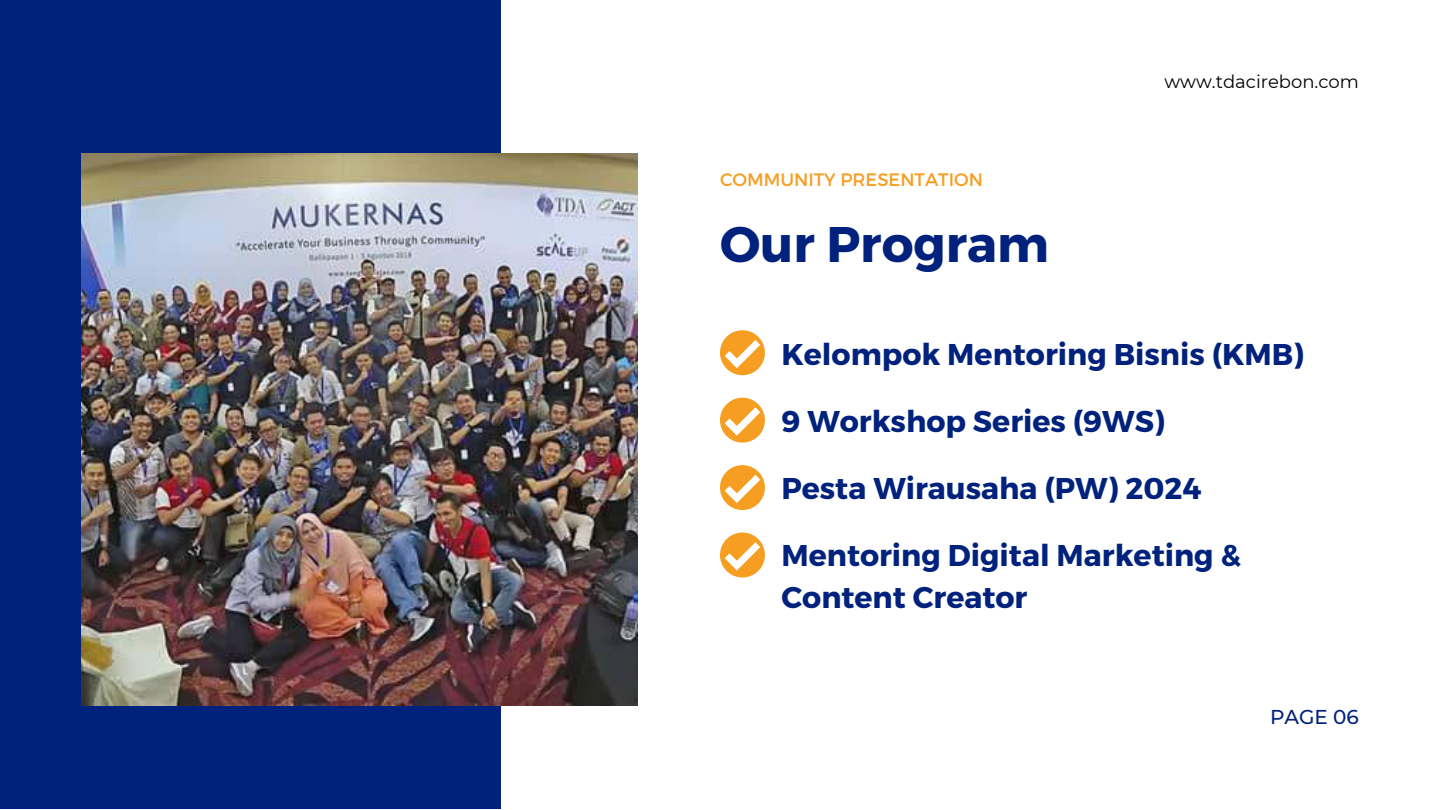
<style>
.page{position:relative;width:1440px;height:810px;background:#fff}
.page>*{position:absolute;margin:0;border:0;box-sizing:border-box;transform-origin:0 0}
.t1{font:700 50px "Montserrat";color:#00227c}
.t2{font:700 30px/42px "Montserrat";color:#00227c}
.t3{font:500 20px "Montserrat";color:#00227c}
.t4{font:18px "Montserrat";color:#f69e22}
.t5{font:18px "Montserrat";color:#000}
</style>
<div class="page">
<div style="left:0;top:0;width:501px;height:809px;background:#00227c"></div>
<img style="left:81px;top:153px;width:557px;height:553px">
<svg style="left:720px;top:330px;width:45px;height:45px"></svg>
<svg style="left:720px;top:465px;width:45px;height:45px"></svg>
<svg style="left:720px;top:533px;width:45px;height:44px"></svg>
<svg style="left:720px;top:398px;width:45px;height:45px"></svg>
<p class="t4" style="left:720px;top:168px;width:264px">COMMUNITY PRESENTATION</p>
<h1 class="t1" style="left:720px;top:212px;width:331px">Our Program</h1>
<p class="t5" style="left:1164px;top:71px;width:196px">www.tdacirebon.com</p>
<p class="t2" style="left:781px;top:332px;width:524px">Kelompok Mentoring Bisnis (KMB)</p>
<p class="t2" style="left:781px;top:399px;width:385px">9 Workshop Series (9WS)</p>
<p class="t2" style="left:781px;top:465px;width:421px">Pesta Wirausaha (PW) 2024</p>
<p class="t2" style="left:781px;top:533px;width:461px">Mentoring Digital Marketing &amp;<br>Content Creator</p>
<p class="t3" style="left:1270px;top:705px;width:90px">PAGE 06</p>
</div>
